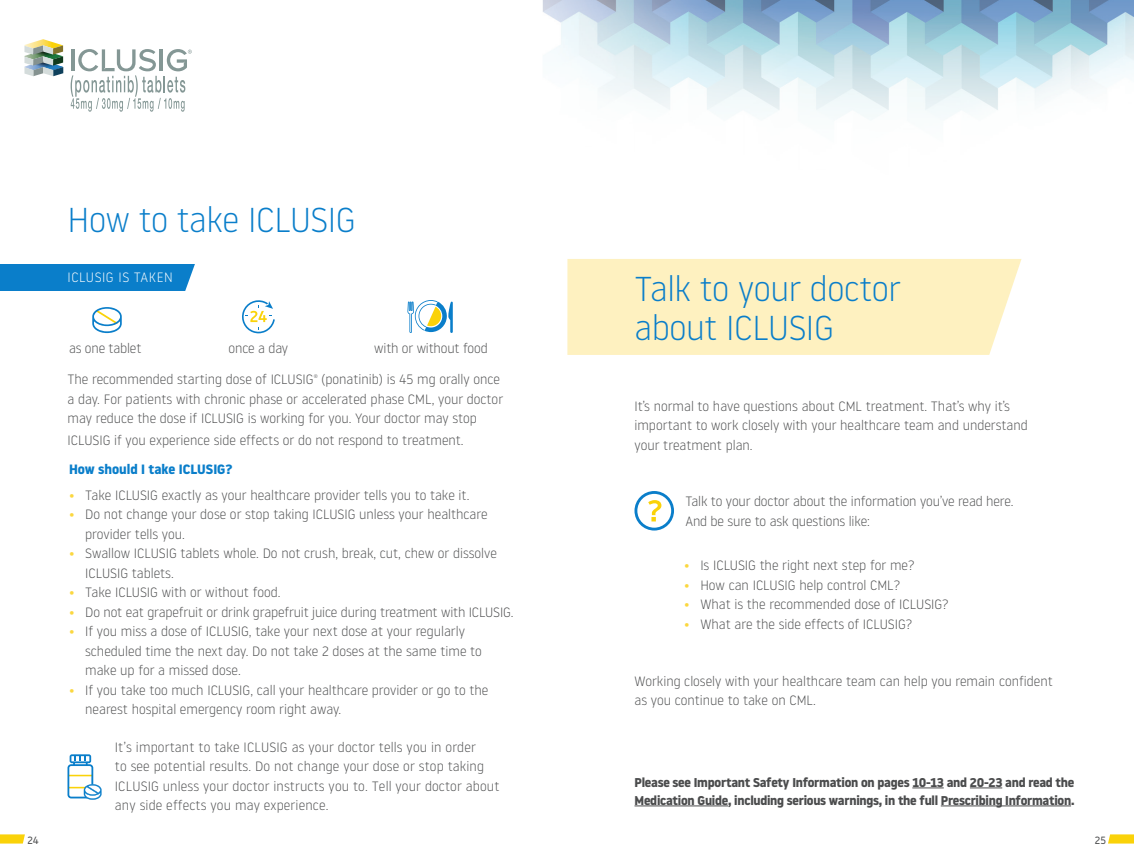
<style>
.page{position:relative;width:1134px;height:864px;background:#fff}
.page>*{position:absolute;margin:0;border:0;box-sizing:border-box;transform-origin:0 0}
.Estilo_de_parágrafo_1{font:300 34.5px/39px "Noway";letter-spacing:-.01em;color:#0a7eca}
.Estilo_de_parágrafo_1-2{font:300 13.5px/19.5px "Noway";color:#4b4c4d}
.Estilo_de_parágrafo_1-3{font:700 13.5px "Noway";color:#0a7eca}
.Estilo_de_parágrafo_1-4{font:300 13.5px "Noway";letter-spacing:.04em;color:#fff}
.Estilo_de_parágrafo_1-5{font:700 12.75px "Noway";letter-spacing:-.02em;color:#4b4c4d}
.Estilo_de_parágrafo_1-6{font:10.5px "Noway";color:#4b4c4d}
.s1{color:#fbd73f}
</style>
<div class="page">
<img style="left:542px;top:0;width:592px;height:119px">
<svg style="left:71px;top:49px;width:121px;height:63px"></svg>
<svg style="left:24px;top:39px;width:39px;height:37px"></svg>
<svg style="left:0;top:834px;width:25px;height:10px"></svg>
<svg style="left:1108px;top:834px;width:26px;height:10px"></svg>
<svg style="left:242px;top:300px;width:33px;height:33px"></svg>
<svg style="left:407px;top:300px;width:46px;height:33px"></svg>
<div style="left:0;top:264px;width:195px;height:27px;background:#0a7eca"></div>
<svg style="left:92px;top:307px;width:30px;height:26px"></svg>
<div style="left:567px;top:259px;width:455px;height:96px;background:#fef1c0"></div>
<svg style="left:635px;top:491px;width:39px;height:40px"></svg>
<hr style="left:912px;top:788px;width:32px;height:1px;background:#4b4c4d">
<hr style="left:970px;top:788px;width:32px;height:1px;background:#4b4c4d">
<hr style="left:634px;top:806px;width:94px;height:1px;background:#4b4c4d">
<hr style="left:941px;top:806px;width:130px;height:1px;background:#4b4c4d">
<svg style="left:68px;top:754px;width:34px;height:46px"></svg>
<p class="Estilo_de_parágrafo_1" style="left:68px;top:199px;width:290px">How to take ICLUSIG</p>
<p class="Estilo_de_parágrafo_1-4" style="left:68px;top:268px;width:107px">ICLUSIG IS TAKEN</p>
<p class="Estilo_de_parágrafo_1-2" style="left:69px;top:338px;width:74px">as one tablet</p>
<p class="Estilo_de_parágrafo_1-2" style="left:229px;top:338px;width:61px">once a day</p>
<p class="Estilo_de_parágrafo_1-2" style="left:374px;top:338px;width:115px">with or without food</p>
<p class="Estilo_de_parágrafo_1-2" style="left:68px;top:369px;width:437px">The recommended starting dose of ICLUSIG<sup>®</sup> (ponatinib) is 45 mg orally once a day. For patients with chronic phase or accelerated phase CML, your doctor may reduce the dose if ICLUSIG is working for you. Your doctor may stop</p>
<p class="Estilo_de_parágrafo_1-2" style="left:68px;top:430px;width:398px">ICLUSIG if you experience side effects or do not respond to treatment.</p>
<p class="Estilo_de_parágrafo_1-3" style="left:69px;top:461px;width:165px">How should I take ICLUSIG?</p>
<p class="Estilo_de_parágrafo_1-2" style="left:69px;top:485px;width:402px"><span class="s1">•</span> Take ICLUSIG exactly as your healthcare provider tells you to take it.</p>
<p class="Estilo_de_parágrafo_1-2" style="left:85px;top:504px;width:404px;text-indent:-16px"><span class="s1">•</span> Do not change your dose or stop taking ICLUSIG unless your healthcare provider tells you.</p>
<p class="Estilo_de_parágrafo_1-2" style="left:85px;top:543px;width:413px;text-indent:-16px"><span class="s1">•</span> Swallow ICLUSIG tablets whole. Do not crush, break, cut, chew or dissolve<br>ICLUSIG tablets.</p>
<p class="Estilo_de_parágrafo_1-2" style="left:69px;top:582px;width:213px"><span class="s1">•</span> Take ICLUSIG with or without food.</p>
<p class="Estilo_de_parágrafo_1-2" style="left:69px;top:602px;width:446px"><span class="s1">•</span> Do not eat grapefruit or drink grapefruit juice during treatment with ICLUSIG.</p>
<p class="Estilo_de_parágrafo_1-2" style="left:85px;top:621px;width:398px;text-indent:-16px"><span class="s1">•</span> If you miss a dose of ICLUSIG, take your next dose at your regularly scheduled time the next day. Do not take 2 doses at the same time to make up for a missed dose.</p>
<p class="Estilo_de_parágrafo_1-2" style="left:85px;top:680px;width:405px;text-indent:-16px"><span class="s1">•</span> If you take too much ICLUSIG, call your healthcare provider or go to the nearest hospital emergency room right away.</p>
<p class="Estilo_de_parágrafo_1-2" style="left:115px;top:737px;width:386px">It’s important to take ICLUSIG as your doctor tells you in order<br>to see potential results. Do not change your dose or stop taking ICLUSIG unless your doctor instructs you to. Tell your doctor about any side effects you may experience.</p>
<p class="Estilo_de_parágrafo_1" style="left:634px;top:267px;width:268px">Talk to your doctor about ICLUSIG</p>
<p class="Estilo_de_parágrafo_1-2" style="left:634px;top:395px;width:395px">It’s normal to have questions about CML treatment. That’s why it’s important to work closely with your healthcare team and understand your treatment plan.</p>
<p class="Estilo_de_parágrafo_1-2" style="left:685px;top:491px;width:330px">Talk to your doctor about the information you’ve read here.<br>And be sure to ask questions like:</p>
<p class="Estilo_de_parágrafo_1-2" style="left:684px;top:555px;width:232px"><span class="s1">•</span> Is ICLUSIG the right next step for me?</p>
<p class="Estilo_de_parágrafo_1-2" style="left:684px;top:575px;width:218px"><span class="s1">•</span> How can ICLUSIG help control CML?</p>
<p class="Estilo_de_parágrafo_1-2" style="left:684px;top:594px;width:266px"><span class="s1">•</span> What is the recommended dose of ICLUSIG?</p>
<p class="Estilo_de_parágrafo_1-2" style="left:684px;top:614px;width:230px"><span class="s1">•</span> What are the side effects of ICLUSIG?</p>
<p class="Estilo_de_parágrafo_1-2" style="left:634px;top:671px;width:420px">Working closely with your healthcare team can help you remain confident as you continue to take on CML.</p>
<p class="Estilo_de_parágrafo_1-5" style="left:634px;top:775px;width:441px">Please see Important Safety Information on pages 10-13 and 20-23 and read the</p>
<p class="Estilo_de_parágrafo_1-5" style="left:634px;top:793px;width:442px">Medication Guide, including serious warnings, in the full Prescribing Information.</p>
<p class="Estilo_de_parágrafo_1-6" style="left:27px;top:833px;width:13px">24</p>
<p class="Estilo_de_parágrafo_1-6" style="left:1095px;top:833px;width:13px">25</p>
</div>
